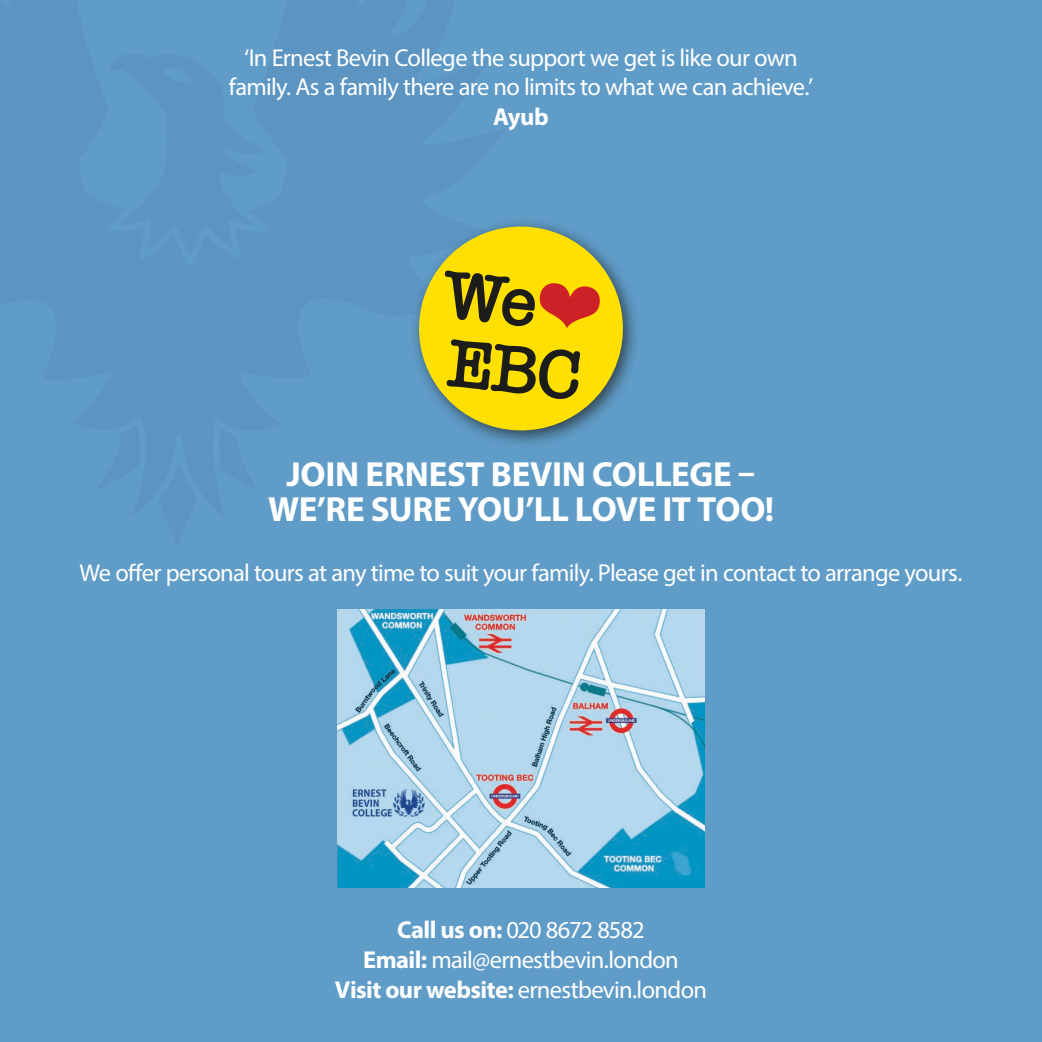
<style>
.page{position:relative;width:1042px;height:1042px;background:#5f9cc7}
.page>*{position:absolute;margin:0;border:0;box-sizing:border-box;transform-origin:0 0}
.t1{font:600 69.83px/67.7px "American Typewriter";color:#1c1c1b}
.t2{font:700 35px/35px "Myriad Pro";letter-spacing:-.01em;color:#fff;text-align:center}
.t3{font:24.5px/29.8px "Myriad Pro";letter-spacing:-.03em;color:#fff;text-align:center}
.t4{font:700 24.5px "Myriad Pro";color:#fff}
.s1{color:#cd2027}
.s2{font-weight:700}
</style>
<div class="page">
<svg style="left:415px;top:222px;width:218px;height:218px;fill:#ffe000"></svg>
<img style="left:337px;top:610px;width:367px;height:277px">
<p class="t3" style="left:229px;top:42px;width:586px">‘In Ernest Bevin College the support we get is like our own family. As a family there are no limits to what we can achieve.’</p>
<p class="t4" style="left:493px;top:101px;width:57px">Ayub</p>
<h1 class="t1" style="left:447px;top:259px;width:159px;rotate:6deg">We<span class="s1">❤<br></span>EBC</h1>
<h2 class="t2" style="left:268px;top:456px;width:507px">JOIN ERNEST BEVIN COLLEGE –<br>WE’RE SURE YOU’LL LOVE IT TOO!</h2>
<p class="t3" style="left:80px;top:557px;width:884px">We offer personal tours at any time to suit your family. Please get in contact to arrange yours.</p>
<p class="t3" style="left:335px;top:914px;width:374px"><span class="s2">Call us on:</span> 020 8672 8582<br><span class="s2">Email:</span> mail@ernestbevin.london<br><span class="s2">Visit our website:</span> ernestbevin.london</p>
</div>
